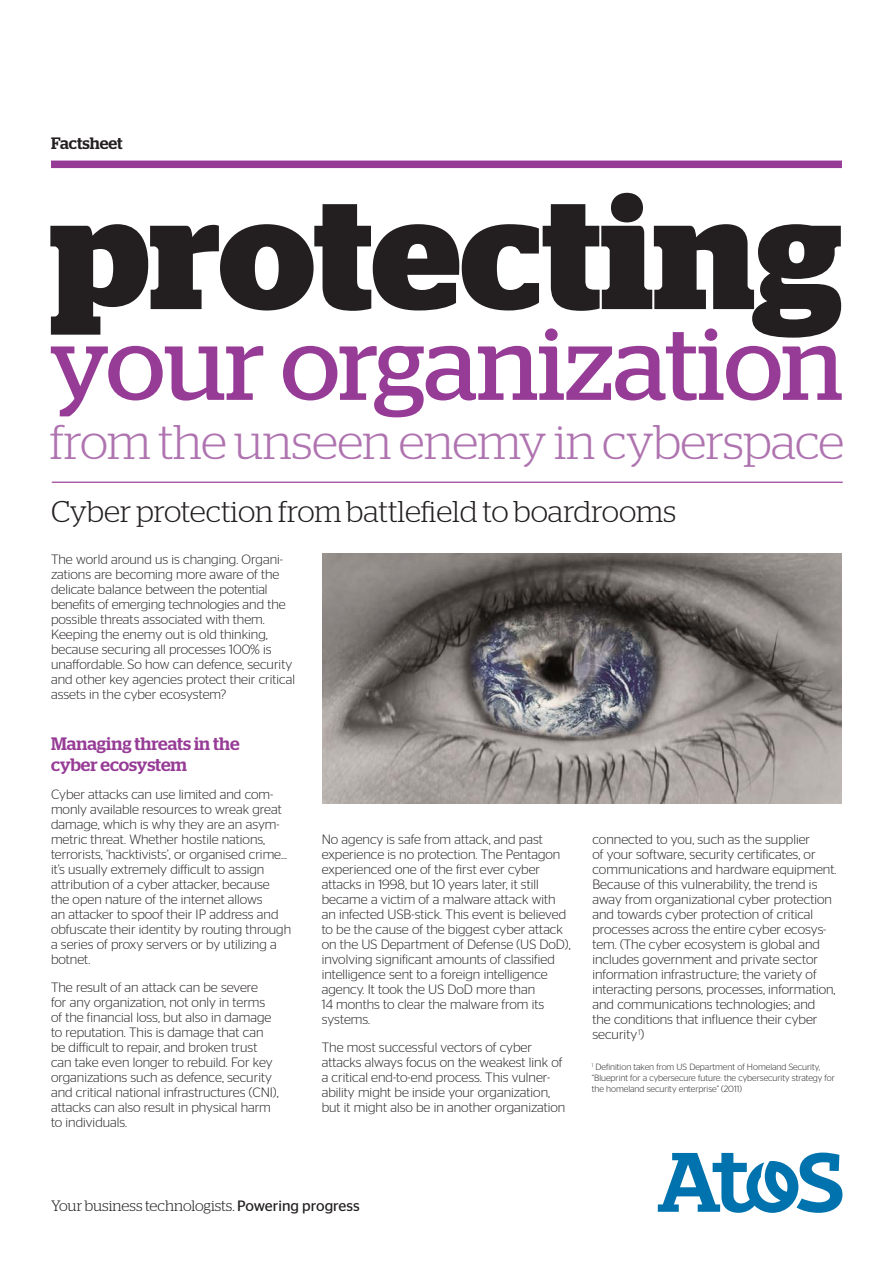
<style>
.page{position:relative;width:893px;height:1263px;background:#fff}
.page>*{position:absolute;margin:0;border:0;box-sizing:border-box;transform-origin:0 0}
.t1{font:700 157.8px "Stag";color:#231f20}
.t2{font:101.85px "Stag";letter-spacing:-.01em;color:#973c96}
.t3{font:300 48.6px "Stag";letter-spacing:-.01em;color:#af73b0}
.t4{font:300 30px "Stag";color:#231f20}
.t5{font:500 18px/21px "Stag";color:#973c96}
.t6{font:500 16.5px "Stag";color:#231f20}
.t7{font:300 15px "Stag";letter-spacing:-.005em;color:#231f20}
.t8{font:300 13.5px/15px "Stag Sans";color:#231f20}
.t9{font:300 9px/10.8px "Stag Sans";color:#231f20}
.s1{font-family:"Stag Sans";font-weight:400}
</style>
<div class="page">
<svg style="left:658px;top:1152px;width:184px;height:61px"></svg>
<div style="left:51px;top:161px;width:791px;height:7px;background:#973c96"></div>
<hr style="left:52px;top:482px;width:791px;height:1px;background:#973c96">
<img style="left:322px;top:554px;width:519px;height:250px">
<p class="t6" style="left:51px;top:134px;width:73px">Factsheet</p>
<h1 class="t1" style="left:50px;top:162px;width:794px">protecting</h1>
<h2 class="t2" style="left:50px;top:305px;width:795px">your organization</h2>
<h3 class="t3" style="left:50px;top:414px;width:796px">from the unseen enemy in cyberspace</h3>
<h3 class="t4" style="left:51px;top:494px;width:627px">Cyber protection from battlefield to boardrooms</h3>
<p class="t8" style="left:51px;top:552px;width:246px">The world around us is changing. Organi&shy;zations are becoming more aware of the delicate balance between the potential benefits of emerging technologies and the possible threats associated with them.<br>Keeping the enemy out is old thinking, because securing all processes 100% is unaffordable. So how can defence, security and other key agencies protect their critical assets in the cyber ecosystem?</p>
<h3 class="t5" style="left:51px;top:733px;width:190px">Managing threats in the cyber ecosystem</h3>
<p class="t8" style="left:51px;top:786px;width:242px">Cyber attacks can use limited and com&shy;monly available resources to wreak great damage, which is why they are an asym&shy;metric threat. Whether hostile nations, terrorists, ‘hacktivists’, or organised crime... it’s usually extremely difficult to assign attribution of a cyber attacker, because the open nature of the internet allows<br>an attacker to spoof their IP address and obfuscate their identity by routing through a series of proxy servers or by utilizing a botnet.</p>
<p class="t8" style="left:51px;top:979px;width:229px">The result of an attack can be severe<br>for any organization, not only in terms of the financial loss, but also in damage to reputation. This is damage that can be difficult to repair, and broken trust can take even longer to rebuild. For key organizations such as defence, security and critical national infrastructures (CNI), attacks can also result in physical harm to individuals.</p>
<p class="t8" style="left:322px;top:832px;width:250px">No agency is safe from attack, and past experience is no protection. The Pentagon experienced one of the first ever cyber attacks in 1998, but 10 years later, it still became a victim of a malware attack with an infected USB-stick. This event is believed to be the cause of the biggest cyber attack on the US Department of Defense (US DoD), involving significant amounts of classified intelligence sent to a foreign intelligence agency. It took the US DoD more than<br>14 months to clear the malware from its systems.</p>
<p class="t8" style="left:322px;top:1040px;width:245px">The most successful vectors of cyber attacks always focus on the weakest link of a critical end-to-end process. This vulner&shy;ability might be inside your organization, but it might also be in another organization</p>
<p class="t8" style="left:592px;top:832px;width:246px">connected to you, such as the supplier<br>of your software, security certificates, or communications and hardware equipment.<br>Because of this vulnerability, the trend is away from organizational cyber protection and towards cyber protection of critical processes across the entire cyber ecosys&shy;tem. (The cyber ecosystem is global and includes government and private sector information infrastructure; the variety of interacting persons, processes, information, and communications technologies; and the conditions that influence their cyber security<sup>1</sup>)</p>
<p class="t9" style="left:592px;top:1062px;width:245px"><sup>1</sup> Definition taken from US Department of Homeland Security, “Blueprint for a cybersecure future: the cybersecurity strategy for the homeland security enterprise” (2011)</p>
<p class="t7" style="left:51px;top:1197px;width:310px">Your business technologists. <span class="s1">Powering progress</span></p>
</div>
